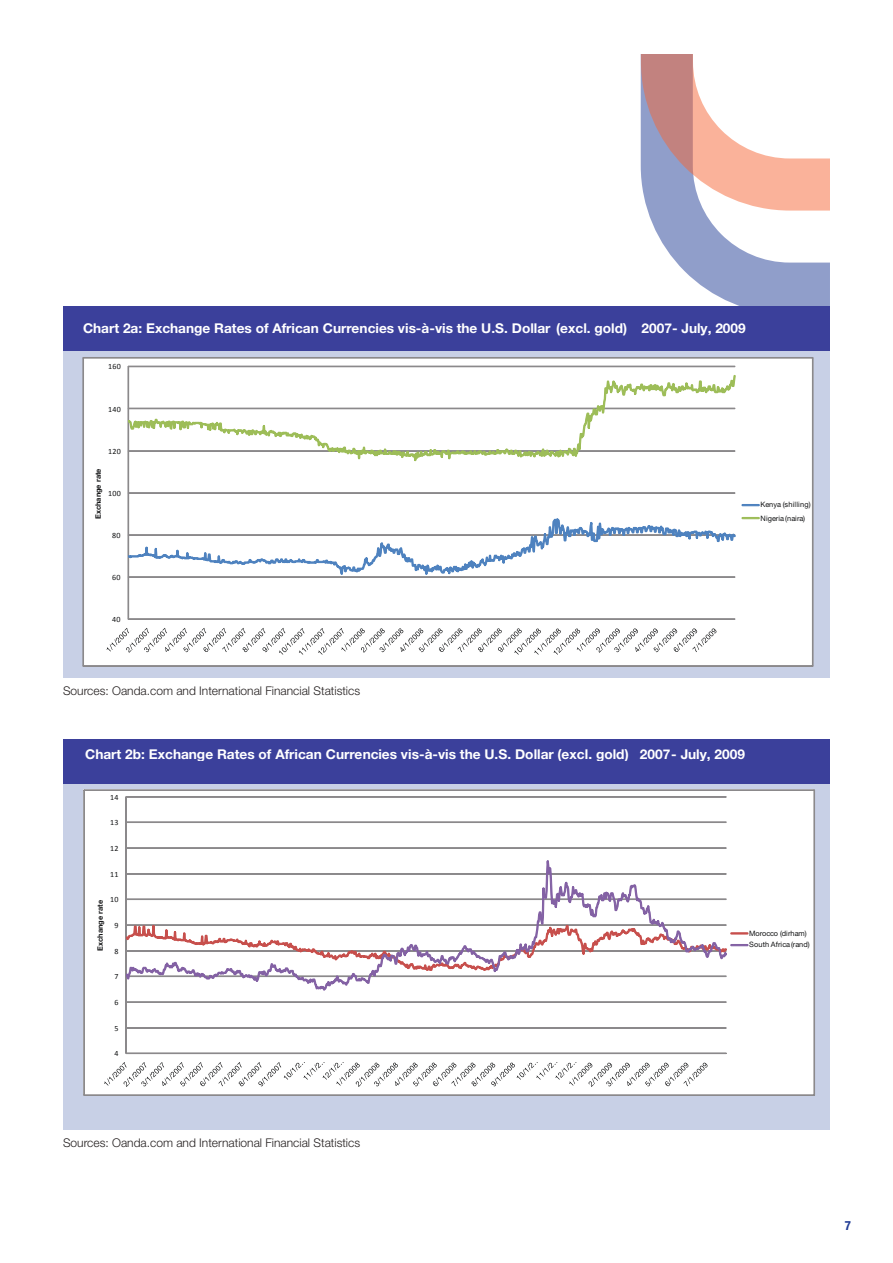
<style>
.page{position:relative;width:893px;height:1263px;background:#fff}
.page>*{position:absolute;margin:0;border:0;box-sizing:border-box;transform-origin:0 0}
.t1{font:700 13.5px "Helvetica Neue LT Std";color:#fff}
.t2{font:700 condensed 12.75px "Helvetica Neue LT Std";color:#223d96}
.t3{font:300 12px "Helvetica Neue LT Std";color:#241f1f}
.t4{font:8.1px "Calibri";letter-spacing:.03em;color:#121314}
.t5{font:7.95px "Calibri";letter-spacing:.03em;color:#121314}
.t6{font:7.35px/13.5px "Helvetica Neue LT Std";letter-spacing:.01em;color:#121314}
.t7{font:700 7.35px "Helvetica Neue LT Std";color:#121314}
</style>
<div class="page">
<svg style="left:648px;top:211px;width:182px;height:95px;fill:#909eca"></svg>
<svg style="left:640px;top:54px;width:190px;height:157px"></svg>
<div style="left:63px;top:349px;width:767px;height:328px;background:#c8d0e6"></div>
<svg style="left:83px;top:357px;width:730px;height:309px;background:#f4f5f5"></svg>
<div style="left:63px;top:306px;width:767px;height:14px;background:#3b409b"></div>
<div style="left:63px;top:336px;width:767px;height:15px;background:#3b409b"></div>
<div style="left:63px;top:320px;width:767px;height:16px;background:#3b409b"></div>
<div style="left:63px;top:782px;width:767px;height:347px;background:#c8d0e6"></div>
<svg style="left:84px;top:790px;width:731px;height:305px;background:#f3f1f2"></svg>
<div style="left:63px;top:739px;width:767px;height:6px;background:#3b409b"></div>
<div style="left:63px;top:778px;width:767px;height:6px;background:#3b409b"></div>
<div style="left:63px;top:745px;width:767px;height:16px;background:#3b409b"></div>
<div style="left:63px;top:761px;width:767px;height:17px;background:#3b409b"></div>
<p class="t1" style="left:83px;top:320px;width:664px">Chart 2a: Exchange Rates of African Currencies vis-à-vis the U.S. Dollar (excl. gold) 2007- July, 2009</p>
<p class="t4" style="left:108px;top:362px;width:14px">160</p>
<p class="t4" style="left:108px;top:404px;width:14px">140</p>
<p class="t4" style="left:108px;top:446px;width:14px">120</p>
<p class="t7" style="left:94px;top:519px;width:52px;rotate:-90deg">Exchange rate</p>
<p class="t4" style="left:108px;top:488px;width:14px">100</p>
<p class="t4" style="left:112px;top:530px;width:10px">80</p>
<p class="t4" style="left:112px;top:572px;width:10px">60</p>
<p class="t4" style="left:112px;top:614px;width:10px">40</p>
<p class="t6" style="left:760px;top:498px;width:52px">Kenya (shilling)<br>Nigeria(naira)</p>
<p class="t3" style="left:63px;top:684px;width:299px">Sources: Oanda.com and International Financial Statistics</p>
<p class="t1" style="left:85px;top:745px;width:661px">Chart 2b: Exchange Rates of African Currencies vis-à-vis the U.S. Dollar (excl. gold) 2007- July, 2009</p>
<p class="t5" style="left:110px;top:792px;width:10px">14</p>
<p class="t5" style="left:110px;top:817px;width:10px">13</p>
<p class="t5" style="left:110px;top:843px;width:10px">12</p>
<p class="t5" style="left:110px;top:869px;width:10px">11</p>
<p class="t5" style="left:110px;top:895px;width:10px">10</p>
<p class="t7" style="left:96px;top:950px;width:52px;rotate:-90deg">Exchange rate</p>
<p class="t5" style="left:115px;top:920px;width:6px">9</p>
<p class="t5" style="left:115px;top:946px;width:6px">8</p>
<p class="t5" style="left:115px;top:972px;width:6px">7</p>
<p class="t5" style="left:115px;top:997px;width:6px">6</p>
<p class="t5" style="left:115px;top:1023px;width:6px">5</p>
<p class="t5" style="left:115px;top:1049px;width:6px">4</p>
<p class="t3" style="left:63px;top:1135px;width:299px">Sources: Oanda.com and International Financial Statistics</p>
<p class="t6" style="left:749px;top:928px;width:62px;line-height:11.1px">Morocco (dirham)<br>South Africa(rand)</p>
<p class="t2" style="left:845px;top:1218px;width:8px">7</p>
</div>
